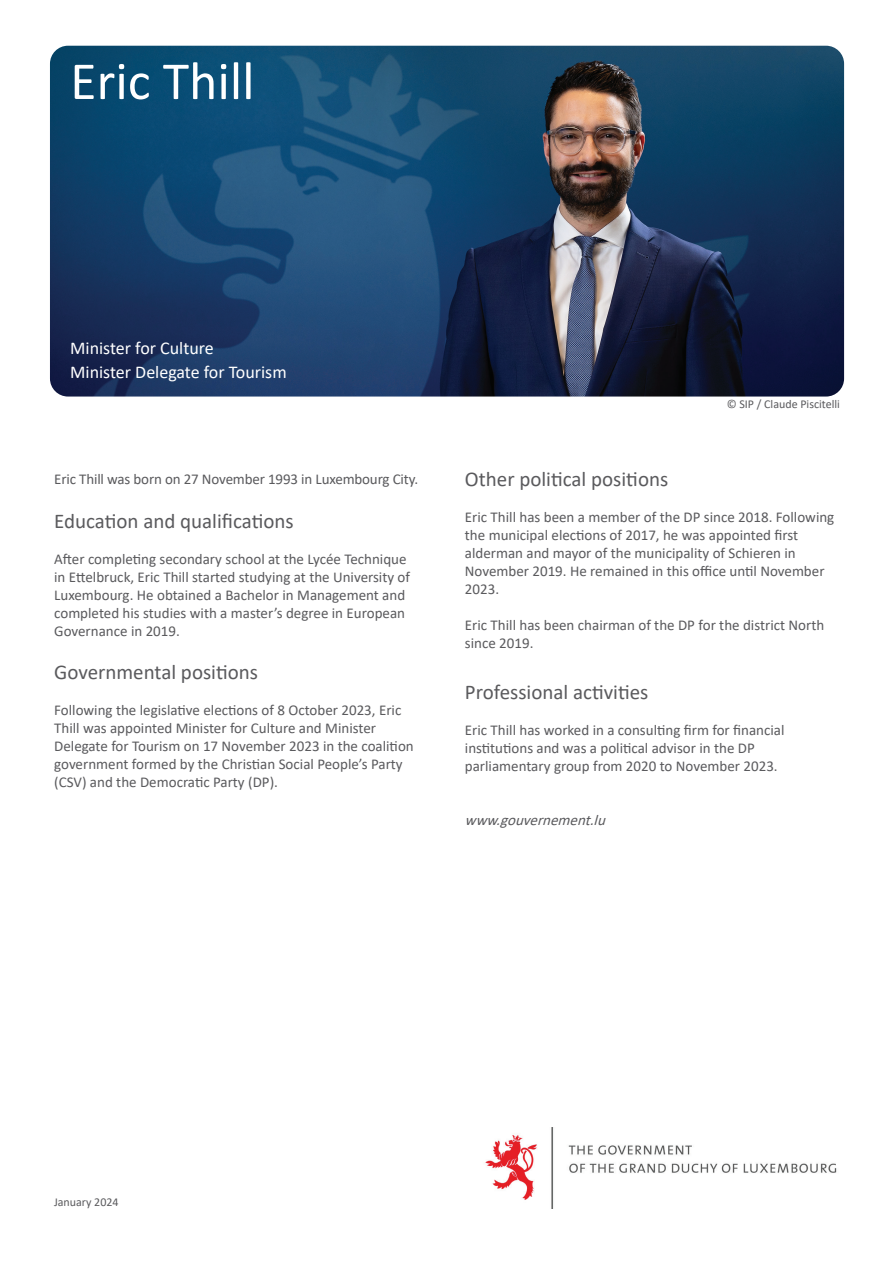
<style>
.page{position:relative;width:893px;height:1263px;background:#fff}
.page>*{position:absolute;margin:0;border:0;box-sizing:border-box;transform-origin:0 0}
.t1{font:54px "Calibri";color:#fff}
.t2{font:21px "Calibri";color:#5a5a5d}
.t3{font:18px/24px "Calibri";color:#fff}
.t4{font:15px/18px "Calibri";color:#5a5a5d}
.t5{font:italic 15px "Calibri";color:#5a5a5d}
.t6{font:12px "Calibri";color:#5a5a5d}
</style>
<div class="page">
<img style="left:50px;top:46px;width:794px;height:350px">
<img style="left:485px;top:1128px;width:352px;height:81px">
<h1 class="t1" style="left:70px;top:44px;width:186px">Eric Thill</h1>
<p class="t3" style="left:70px;top:336px;width:218px">Minister for Culture<br>Minister Delegate for Tourism</p>
<p class="t4" style="left:54px;top:470px;width:365px">Eric Thill was born on 27 November 1993 in Luxembourg City.</p>
<h2 class="t2" style="left:54px;top:506px;width:241px">Education and qualifications</h2>
<p class="t4" style="left:54px;top:549px;width:357px">After completing secondary school at the Lycée Technique in Ettelbruck, Eric Thill started studying at the University of Luxembourg. He obtained a Bachelor in Management and completed his studies with a master’s degree in European Governance in 2019.</p>
<h2 class="t2" style="left:54px;top:657px;width:205px">Governmental positions</h2>
<p class="t4" style="left:54px;top:700px;width:361px">Following the legislative elections of 8 October 2023, Eric Thill was appointed Minister for Culture and Minister Delegate for Tourism on 17 November 2023 in the coalition government formed by the Christian Social People’s Party (CSV) and the Democratic Party (DP).</p>
<p class="t6" style="left:727px;top:395px;width:115px">© SIP / Claude Piscitelli</p>
<h2 class="t2" style="left:465px;top:465px;width:205px">Other political positions</h2>
<p class="t4" style="left:465px;top:508px;width:371px">Eric Thill has been a member of the DP since 2018. Following the municipal elections of 2017, he was appointed first alderman and mayor of the municipality of Schieren in November 2019. He remained in this office until November 2023.</p>
<p class="t4" style="left:465px;top:616px;width:361px">Eric Thill has been chairman of the DP for the district North since 2019.</p>
<h2 class="t2" style="left:465px;top:677px;width:185px">Professional activities</h2>
<p class="t4" style="left:465px;top:720px;width:321px">Eric Thill has worked in a consulting firm for financial institutions and was a political advisor in the DP parliamentary group from 2020 to November 2023.</p>
<p class="t5" style="left:465px;top:809px;width:147px">www.gouvernement.lu</p>
<p class="t6" style="left:54px;top:1193px;width:66px">January 2024</p>
</div>
